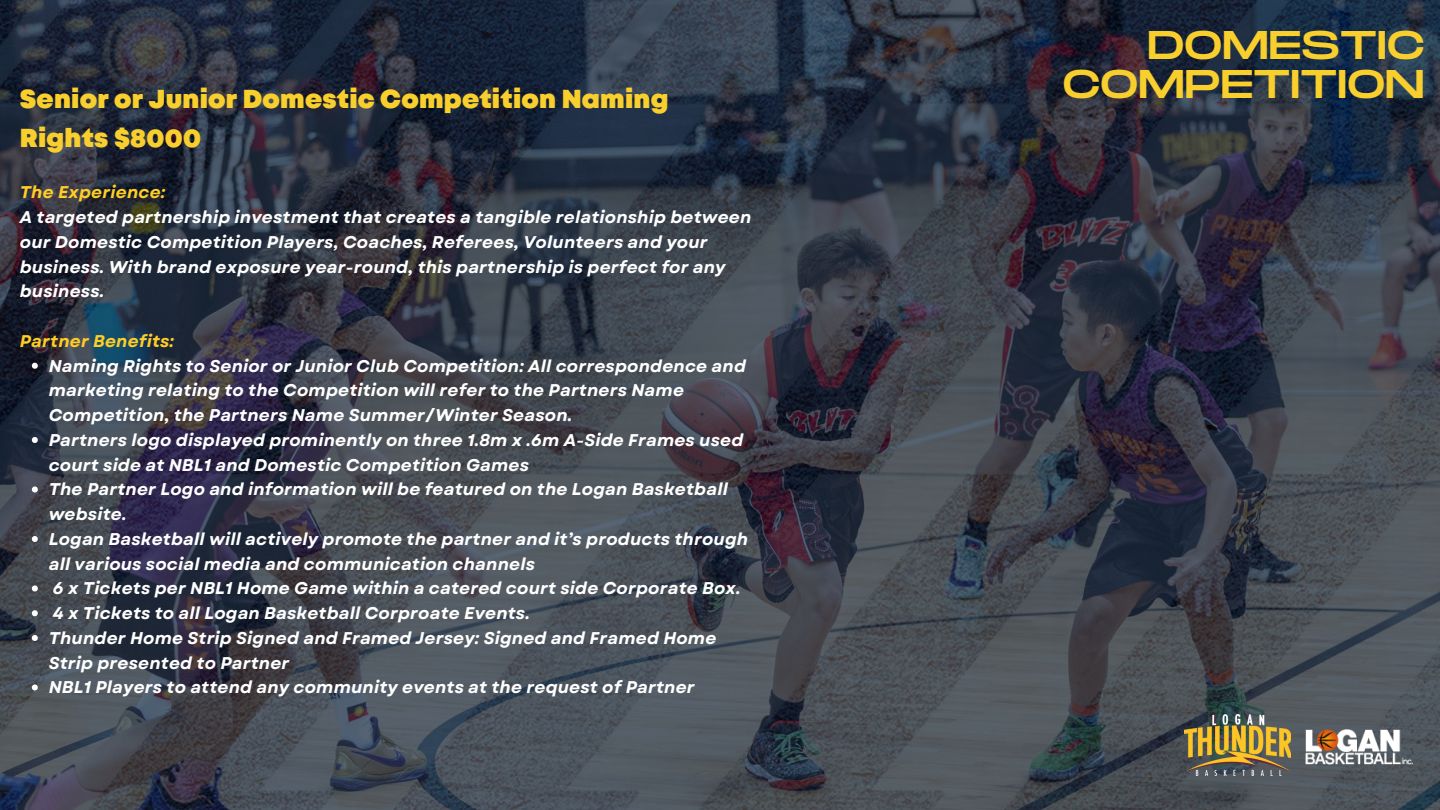
<style>
.page{position:relative;width:1440px;height:810px;background:#fff}
.page>*{position:absolute;margin:0;border:0;box-sizing:border-box;transform-origin:0 0}
.t1{font:40px/39.8px "Monument Extended";letter-spacing:-.01em;color:#f8cf2c;text-align:right}
.t2{font:900 26px/38.2px "Mont";letter-spacing:.01em;color:#f8cf2c}
.t3{font:italic 700 17px/24.8px "Garet";letter-spacing:.01em;color:#fff}
.t4{font:italic 700 17px "Garet";letter-spacing:.01em;color:#ffcd24}
.s1{color:#ffcd24}
</style>
<div class="page">
<img style="left:0;top:0;width:1440px;height:810px">
<img style="left:1185px;top:714px;width:106px;height:62px">
<img style="left:1305px;top:729px;width:108px;height:35px">
<svg style="left:32px;top:363px;width:6px;height:6px"></svg>
<svg style="left:32px;top:437px;width:6px;height:6px"></svg>
<svg style="left:32px;top:486px;width:6px;height:6px"></svg>
<svg style="left:32px;top:536px;width:6px;height:6px"></svg>
<svg style="left:32px;top:585px;width:6px;height:6px"></svg>
<svg style="left:32px;top:610px;width:6px;height:6px"></svg>
<svg style="left:32px;top:635px;width:6px;height:6px"></svg>
<svg style="left:32px;top:684px;width:6px;height:6px"></svg>
<h2 class="t2" style="left:20px;top:82px;width:650px">Senior or Junior Domestic Competition Naming<br>Rights $8000</h2>
<h3 class="t3" style="left:20px;top:180px;width:733px"><span class="s1">The Experience:<br></span>A targeted partnership investment that creates a tangible relationship between our Domestic Competition Players, Coaches, Referees, Volunteers and your business. With brand exposure year-round, this partnership is perfect for any business.</h3>
<h3 class="t4" style="left:20px;top:329px;width:156px">Partner Benefits:</h3>
<p class="t3" style="left:49px;top:353px;width:699px">Naming Rights to Senior or Junior Club Competition: All correspondence and marketing relating to the Competition will refer to the Partners Name<br>Competition, the Partners Name Summer/Winter Season.</p>
<p class="t3" style="left:49px;top:428px;width:696px">Partners logo displayed prominently on three 1.8m x .6m A-Side Frames used court side at NBL1 and Domestic Competition Games</p>
<p class="t3" style="left:49px;top:477px;width:681px">The Partner Logo and information will be featured on the Logan Basketball website.</p>
<p class="t3" style="left:49px;top:527px;width:701px">Logan Basketball will actively promote the partner and it’s products through all various social media and communication channels</p>
<p class="t3" style="left:53px;top:576px;width:689px">6 x Tickets per NBL1 Home Game within a catered court side Corporate Box.</p>
<p class="t3" style="left:53px;top:601px;width:479px">4 x Tickets to all Logan Basketball Corproate Events.</p>
<p class="t3" style="left:49px;top:626px;width:669px">Thunder Home Strip Signed and Framed Jersey: Signed and Framed Home<br>Strip presented to Partner</p>
<p class="t3" style="left:49px;top:675px;width:647px">NBL1 Players to attend any community events at the request of Partner</p>
<p class="t1" style="left:1062px;top:27px;width:364px">DOMESTIC<br>COMPETITION</p>
</div>
